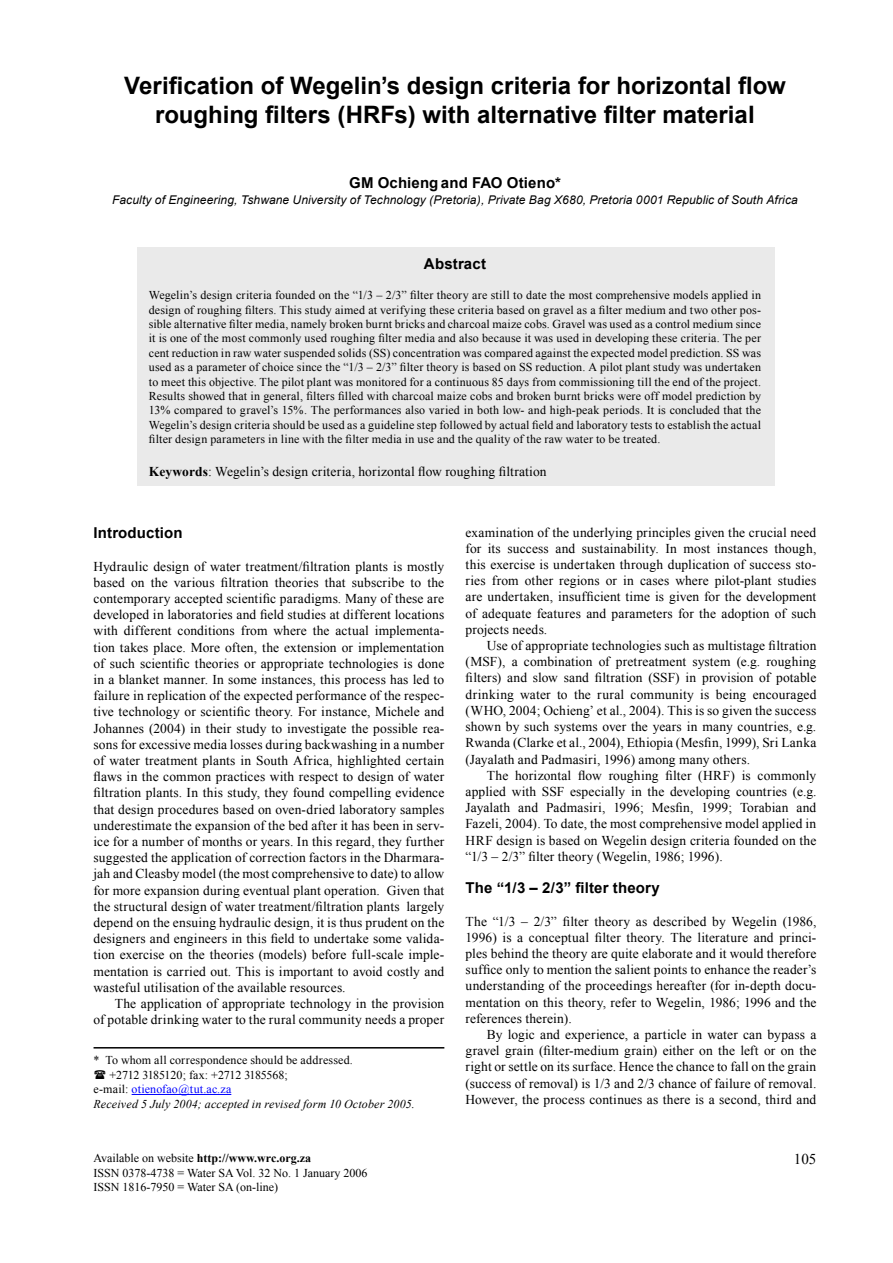
<style>
.page{position:relative;width:893px;height:1263px;background:#fff}
.page>*{position:absolute;margin:0;border:0;box-sizing:border-box;transform-origin:0 0}
.Headline{font:700 24px/28.8px "Arial";color:#000;text-align:center}
.Subhead_1{font:700 15px "Arial";letter-spacing:.01em;color:#000}
.Author{font:700 15px "Arial";letter-spacing:.01em;color:#000}
.t1{font:15px "Times New Roman";color:#000}
.Body_Text{font:13.5px/16.2px "Times New Roman";letter-spacing:.01em;color:#000;text-align:justify}
.Keywords{font:13.5px "Times New Roman";letter-spacing:.01em;color:#000}
.Abstract{font:12px/14.4px "Times New Roman";color:#000;text-align:justify}
.Address{font:italic 12px "Arial";letter-spacing:.01em;color:#000}
.Body_text_2{font:italic 12px "Times New Roman";letter-spacing:.015em;color:#000}
.Body_text_2-2{font:12px "Times New Roman";letter-spacing:.01em;color:#000}
.t2{font:700 12px "Times New Roman";color:#000}
.Body_text_2-3{font:12px "Times New Roman";letter-spacing:-.015em;color:#000}
.Body_text_2-4{font:12px "Times New Roman";letter-spacing:.015em;color:#00f}
.s1{font-weight:700}
.s2{color:#000}
.s3{font-weight:400}
</style>
<div class="page">
<div style="left:137px;top:247px;width:638px;height:239px;background:#eaeaea"></div>
<hr style="left:132px;top:1094px;width:99px;height:1px;background:#00f">
<hr style="left:94px;top:1047px;width:350px;height:1px;background:#000">
<p class="Headline" style="left:124px;top:72px;width:663px">Verification of Wegelin’s design criteria for horizontal flow roughing filters (HRFs) with alternative filter material</p>
<p class="Author" style="left:349px;top:172px;width:213px">GM Ochieng and FAO Otieno*</p>
<p class="Address" style="left:112px;top:192px;width:687px">Faculty of Engineering, Tshwane University of Technology (Pretoria), Private Bag X680, Pretoria 0001 Republic of South Africa</p>
<p class="Author" style="left:424px;top:253px;width:64px">Abstract</p>
<p class="Abstract" style="left:149px;top:288px;width:614px">Wegelin’s design criteria founded on the “1/3 – 2/3” filter theory are still to date the most comprehensive models applied in design of roughing filters. This study aimed at verifying these criteria based on gravel as a filter medium and two other pos&shy;sible alternative filter media, namely broken burnt bricks and charcoal maize cobs. Gravel was used as a control medium since it is one of the most commonly used roughing filter media and also because it was used in developing these criteria. The per cent reduction in raw water suspended solids (SS) concentration was compared against the expected model prediction. SS was used as a parameter of choice since the “1/3 – 2/3” filter theory is based on SS reduction. A pilot plant study was undertaken to meet this objective. The pilot plant was monitored for a continuous 85 days from commissioning till the end of the project.<br>Results showed that in general, filters filled with charcoal maize cobs and broken burnt bricks were off model prediction by 13% compared to gravel’s 15%. The performances also varied in both low- and high-peak periods. It is concluded that the Wegelin’s design criteria should be used as a guideline step followed by actual field and laboratory tests to establish the actual filter design parameters in line with the filter media in use and the quality of the raw water to be treated.</p>
<p class="Keywords" style="left:149px;top:462px;width:399px"><span class="s1">Keywords</span>: Wegelin’s design criteria, horizontal flow roughing filtration</p>
<p class="Subhead_1" style="left:94px;top:523px;width:91px">Introduction</p>
<p class="Body_Text" style="left:94px;top:558px;width:352px">Hydraulic design of water treatment/filtration plants is mostly based on the various filtration theories that subscribe to the contemporary accepted scientific paradigms. Many of these are developed in laboratories and field studies at different locations with different conditions from where the actual implementa&shy;tion takes place. More often, the extension or implementation of such scientific theories or appropriate technologies is done in a blanket manner. In some instances, this process has led to failure in replication of the expected performance of the respec&shy;tive technology or scientific theory. For instance, Michele and Johannes (2004) in their study to investigate the possible rea&shy;sons for excessive media losses during backwashing in a number of water treatment plants in South Africa, highlighted certain flaws in the common practices with respect to design of water filtration plants. In this study, they found compelling evidence that design procedures based on oven-dried laboratory samples underestimate the expansion of the bed after it has been in serv&shy;ice for a number of months or years. In this regard, they further suggested the application of correction factors in the Dharmara&shy;jah and Cleasby model (the most comprehensive to date) to allow for more expansion during eventual plant operation. Given that the structural design of water treatment/filtration plants largely depend on the ensuing hydraulic design, it is thus prudent on the designers and engineers in this field to undertake some valida&shy;tion exercise on the theories (models) before full-scale imple&shy;mentation is carried out. This is important to avoid costly and wasteful utilisation of the available resources.</p>
<p class="Body_Text" style="left:94px;top:995px;width:352px;text-align:right">The application of appropriate technology in the provision<br>of potable drinking water to the rural community needs a proper</p>
<p class="Body_text_2-2" style="left:94px;top:1052px;width:261px">* To whom all correspondence should be addressed.</p>
<p class="Body_text_2-3" style="left:110px;top:1067px;width:180px">+2712 3185120; fax: +2712 3185568;</p>
<p class="Body_text_2-4" style="left:94px;top:1081px;width:139px"><span class="s2">e-mail:</span> otienofao@tut.ac.za</p>
<p class="Body_text_2" style="left:94px;top:1095px;width:323px">Received 5 July 2004; accepted in revised form 10 October 2005.</p>
<p class="t2" style="left:94px;top:1150px;width:219px"><span class="s3">Available on website</span> http://www.wrc.org.za</p>
<p class="Abstract" style="left:94px;top:1165px;width:275px">ISSN 0378-4738 = Water SA Vol. 32 No. 1 January 2006</p>
<p class="Abstract" style="left:94px;top:1179px;width:186px">ISSN 1816-7950 = Water SA (on-line)</p>
<p class="Body_Text" style="left:466px;top:524px;width:352px">examination of the underlying principles given the crucial need for its success and sustainability. In most instances though, this exercise is undertaken through duplication of success sto&shy;ries from other regions or in cases where pilot-plant studies are undertaken, insufficient time is given for the development of adequate features and parameters for the adoption of such projects needs.</p>
<p class="Body_Text" style="left:466px;top:637px;width:352px;text-indent:21px">Use of appropriate technologies such as multistage filtration (MSF), a combination of pretreatment system (e.g. roughing filters) and slow sand filtration (SSF) in provision of potable drinking water to the rural community is being encouraged (WHO, 2004; Ochieng’ et al., 2004). This is so given the success shown by such systems over the years in many countries, e.g.<br>Rwanda (Clarke et al., 2004), Ethiopia (Mesfin, 1999), Sri Lanka (Jayalath and Padmasiri, 1996) among many others.</p>
<p class="Body_Text" style="left:466px;top:767px;width:352px;text-indent:21px">The horizontal flow roughing filter (HRF) is commonly applied with SSF especially in the developing countries (e.g.<br>Jayalath and Padmasiri, 1996; Mesfin, 1999; Torabian and Fazeli, 2004). To date, the most comprehensive model applied in HRF design is based on Wegelin design criteria founded on the “1/3 – 2/3” filter theory (Wegelin, 1986; 1996).</p>
<p class="Subhead_1" style="left:466px;top:878px;width:196px">The “1/3 – 2/3” filter theory</p>
<p class="Body_Text" style="left:466px;top:913px;width:352px">The “1/3 – 2/3” filter theory as described by Wegelin (1986, 1996) is a conceptual filter theory. The literature and princi&shy;ples behind the theory are quite elaborate and it would therefore suffice only to mention the salient points to enhance the reader’s understanding of the proceedings hereafter (for in-depth docu&shy;mentation on this theory, refer to Wegelin, 1986; 1996 and the references therein).</p>
<p class="Body_Text" style="left:466px;top:1026px;width:352px;text-indent:21px">By logic and experience, a particle in water can bypass a gravel grain (filter-medium grain) either on the left or on the right or settle on its surface. Hence the chance to fall on the grain (success of removal) is 1/3 and 2/3 chance of failure of removal.<br>However, the process continues as there is a second, third and</p>
<p class="t1" style="left:794px;top:1149px;width:24px">105</p>
</div>
